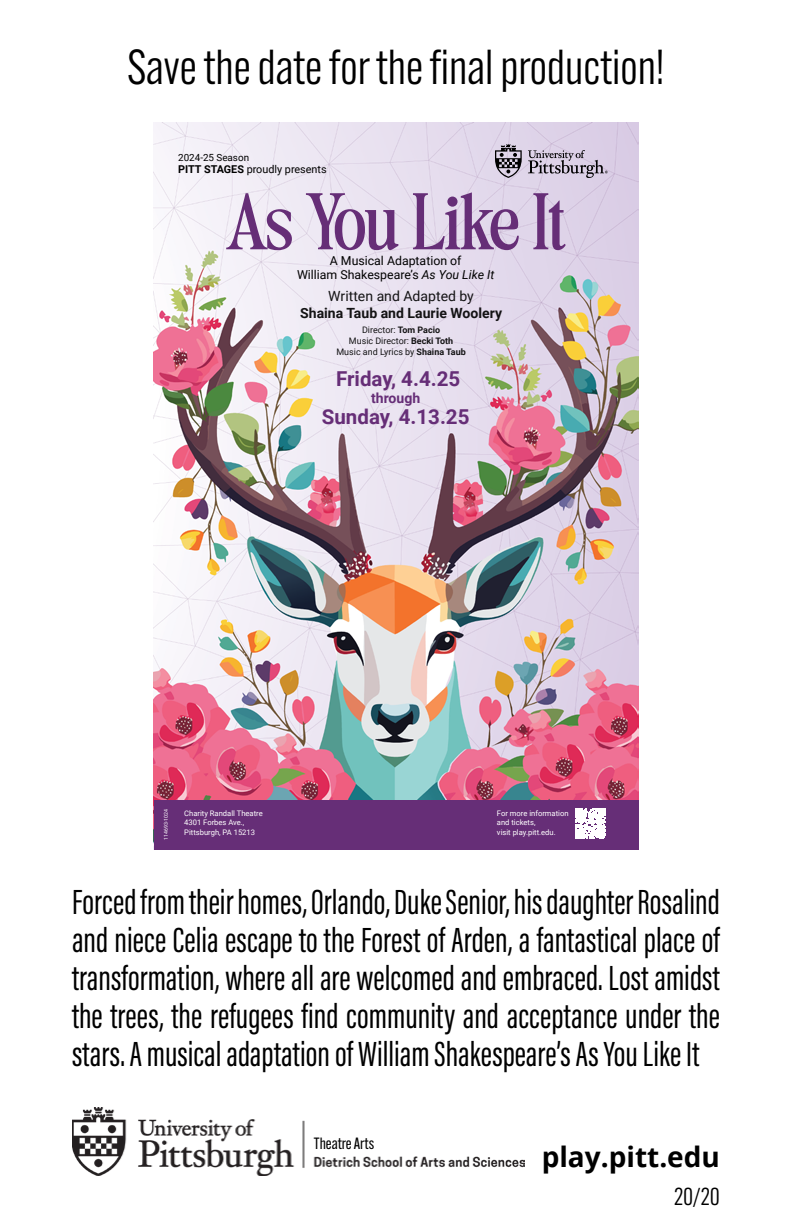
<style>
.page{position:relative;width:792px;height:1224px;background:#fff}
.page>*{position:absolute;margin:0;border:0;box-sizing:border-box;transform-origin:0 0}
.t1{font:56px "TANMEMORIES";color:#662e77}
.t2{font:48px "Alternate Gothic ATF";color:#000}
.t3{font:36px/38px "Acumin Variable Concept";color:#000;text-align:justify}
.t4{font:700 28px "Open Sans";color:#000}
.t5{font:24px "Alternate Gothic ATF";color:#000}
.t6{font:700 20.6px "Roboto";color:#662e77}
.t7{font:16px "Alternate Gothic ATF";color:#000}
.t8{font:700 14px "Roboto";color:#000}
.t9{font:14px "Roboto";color:#000}
.t10{font:700 14px "Roboto";color:#662e77}
.t11{font:12.4px/14.8px "Roboto";color:#000;text-align:center}
.t12{font:10.8px "Roboto";color:#000}
.t13{font:9.8px "Roboto";color:#000}
.t14{font:9px/10.8px "Roboto";color:#000;text-align:center}
.t15{font:7.6px/9.2px "Roboto";color:#fff}
.t16{font:5.2px "Roboto";color:#fff}
.s1{font-style:italic}
.s2{font-weight:700}
</style>
<div class="page">
<img style="left:154px;top:122px;width:484px;height:678px">
<svg style="left:495px;top:144px;width:27px;height:34px"></svg>
<svg style="left:528px;top:150px;width:80px;height:28px;background:#afa6b8"></svg>
<div style="left:154px;top:800px;width:484px;height:50px;background:#662e77"></div>
<svg style="left:575px;top:808px;width:31px;height:31px"></svg>
<img style="left:72px;top:1107px;width:452px;height:69px">
<p class="t2" style="left:127px;top:38px;width:539px">Save the date for the final production!</p>
<p class="t13" style="left:178px;top:151px;width:72px">2024-25 Season</p>
<p class="t1" style="left:226px;top:178px;width:342px">As You Like It</p>
<p class="t11" style="left:297px;top:252px;width:199px">A Musical Adaptation of<br>William Shakespeare’s <span class="s1">As You Like It</span></p>
<p class="t12" style="left:178px;top:162px;width:150px"><span class="s2">PITT STAGES</span> proudly presents</p>
<p class="t9" style="left:328px;top:286px;width:147px">Written and Adapted by</p>
<p class="t8" style="left:300px;top:303px;width:203px">Shaina Taub and Laurie Woolery</p>
<p class="t14" style="left:337px;top:324px;width:131px">Director: <span class="s2">Tom Pacio<br></span>Music Director: <span class="s2">Becki Toth<br></span>Music and Lyrics by <span class="s2">Shaina Taub</span></p>
<p class="t6" style="left:336px;top:365px;width:126px">Friday, 4.4.25</p>
<p class="t10" style="left:371px;top:388px;width:51px">through</p>
<p class="t6" style="left:322px;top:402px;width:149px">Sunday, 4.13.25</p>
<p class="t16" style="left:162px;top:840px;width:32px;rotate:-90deg">114693-1024</p>
<p class="t15" style="left:497px;top:809px;width:73px">For more information and tickets,<br>visit play.pitt.edu.</p>
<p class="t15" style="left:184px;top:809px;width:80px">Charity Randall Theatre<br>4301 Forbes Ave.,<br>Pittsburgh, PA 15213</p>
<p class="t3" style="left:72px;top:882px;width:650px">Forced from their homes, Orlando, Duke Senior, his daughter Rosalind and niece Celia escape to the Forest of Arden, a fantastical place of transformation, where all are welcomed and embraced. Lost amidst the trees, the refugees find community and acceptance under the stars. A musical adaptation of William Shakespeare’s As You Like It</p>
<p class="t7" style="left:314px;top:1133px;width:62px">Theatre Arts</p>
<p class="t4" style="left:542px;top:1137px;width:180px">play.pitt.edu</p>
<p class="t5" style="left:674px;top:1182px;width:47px">20/20</p>
</div>
